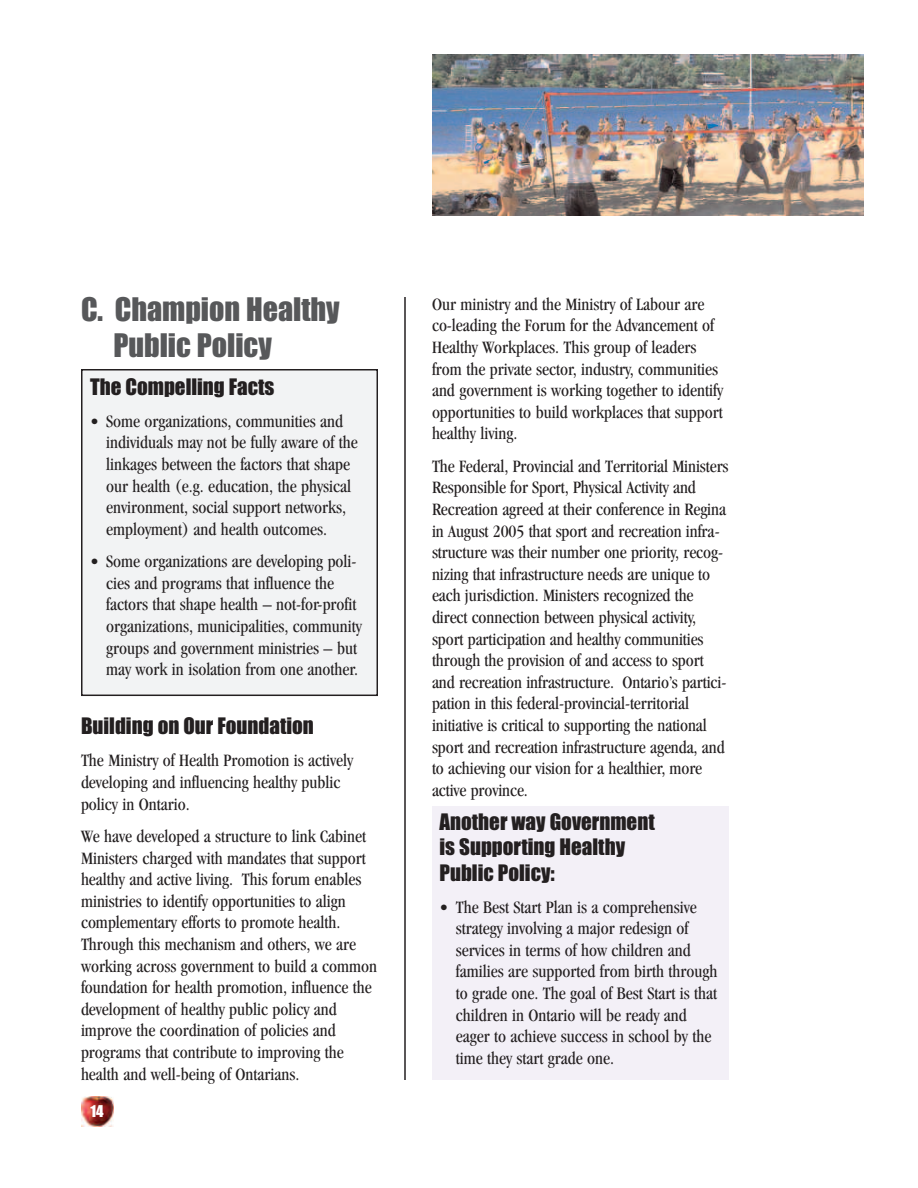
<style>
.page{position:relative;width:918px;height:1188px;background:#fff}
.page>*{position:absolute;margin:0;border:0;box-sizing:border-box;transform-origin:0 0}
.t1{font:30px/36px "Impact";color:#57585a}
.t2{font:21px/25.2px "Impact";color:#231f20}
.t3{font:condensed 18px/21.6px "Garamond";color:#231f20}
.t4{font:15px "Impact";color:#fff}
</style>
<div class="page">
<svg style="left:81px;top:1126px;width:32px;height:1px"></svg>
<img style="left:81px;top:1096px;width:32px;height:30px">
<hr style="left:404px;top:297px;width:2px;height:783px;background:#231f20">
<img style="left:432px;top:54px;width:432px;height:162px">
<div style="left:432px;top:806px;width:297px;height:274px;background:#f3f0f7"></div>
<div style="left:82px;top:370px;width:294px;height:325px;background:#f2f3f4"></div>
<div style="left:81px;top:369px;width:297px;height:327px;border:2px solid #231f20"></div>
<h1 class="t1" style="left:113px;top:292px;width:228px;text-indent:-32px">C. Champion Healthy<br>Public Policy</h1>
<p class="t2" style="left:90px;top:375px;width:186px">The Compelling Facts</p>
<p class="t3" style="left:106px;top:412px;width:253px;text-indent:-16px">• Some organizations, communities and individuals may not be fully aware of the linkages between the factors that shape our health (e.g. education, the physical environment, social support networks, employment) and health outcomes.</p>
<p class="t3" style="left:106px;top:552px;width:257px;text-indent:-16px">• Some organizations are developing poli&shy;cies and programs that influence the factors that shape health – not-for-profit organizations, municipalities, community groups and government ministries – but may work in isolation from one another.</p>
<p class="t2" style="left:81px;top:714px;width:234px">Building on Our Foundation</p>
<p class="t3" style="left:81px;top:751px;width:274px">The Ministry of Health Promotion is actively developing and influencing healthy public policy in Ontario.</p>
<p class="t3" style="left:81px;top:827px;width:298px">We have developed a structure to link Cabinet Ministers charged with mandates that support healthy and active living. This forum enables ministries to identify opportunities to align complementary efforts to promote health.<br>Through this mechanism and others, we are working across government to build a common foundation for health promotion, influence the development of healthy public policy and improve the coordination of policies and programs that contribute to improving the health and well-being of Ontarians.</p>
<p class="t4" style="left:91px;top:1103px;width:15px">14</p>
<p class="t3" style="left:432px;top:295px;width:293px">Our ministry and the Ministry of Labour are co-leading the Forum for the Advancement of Healthy Workplaces. This group of leaders from the private sector, industry, communities and government is working together to identify opportunities to build workplaces that support healthy living.</p>
<p class="t3" style="left:432px;top:457px;width:298px">The Federal, Provincial and Territorial Ministers Responsible for Sport, Physical Activity and Recreation agreed at their conference in Regina in August 2005 that sport and recreation infra&shy;structure was their number one priority, recog&shy;nizing that infrastructure needs are unique to each jurisdiction. Ministers recognized the direct connection between physical activity, sport participation and healthy communities through the provision of and access to sport and recreation infrastructure. Ontario’s partici&shy;pation in this federal-provincial-territorial initiative is critical to supporting the national sport and recreation infrastructure agenda, and to achieving our vision for a healthier, more active province.</p>
<p class="t2" style="left:440px;top:810px;width:217px">Another way Government is Supporting Healthy<br>Public Policy:</p>
<p class="t3" style="left:456px;top:897px;width:263px;text-indent:-16px">• The Best Start Plan is a comprehensive strategy involving a major redesign of services in terms of how children and families are supported from birth through to grade one. The goal of Best Start is that children in Ontario will be ready and eager to achieve success in school by the time they start grade one.</p>
</div>
